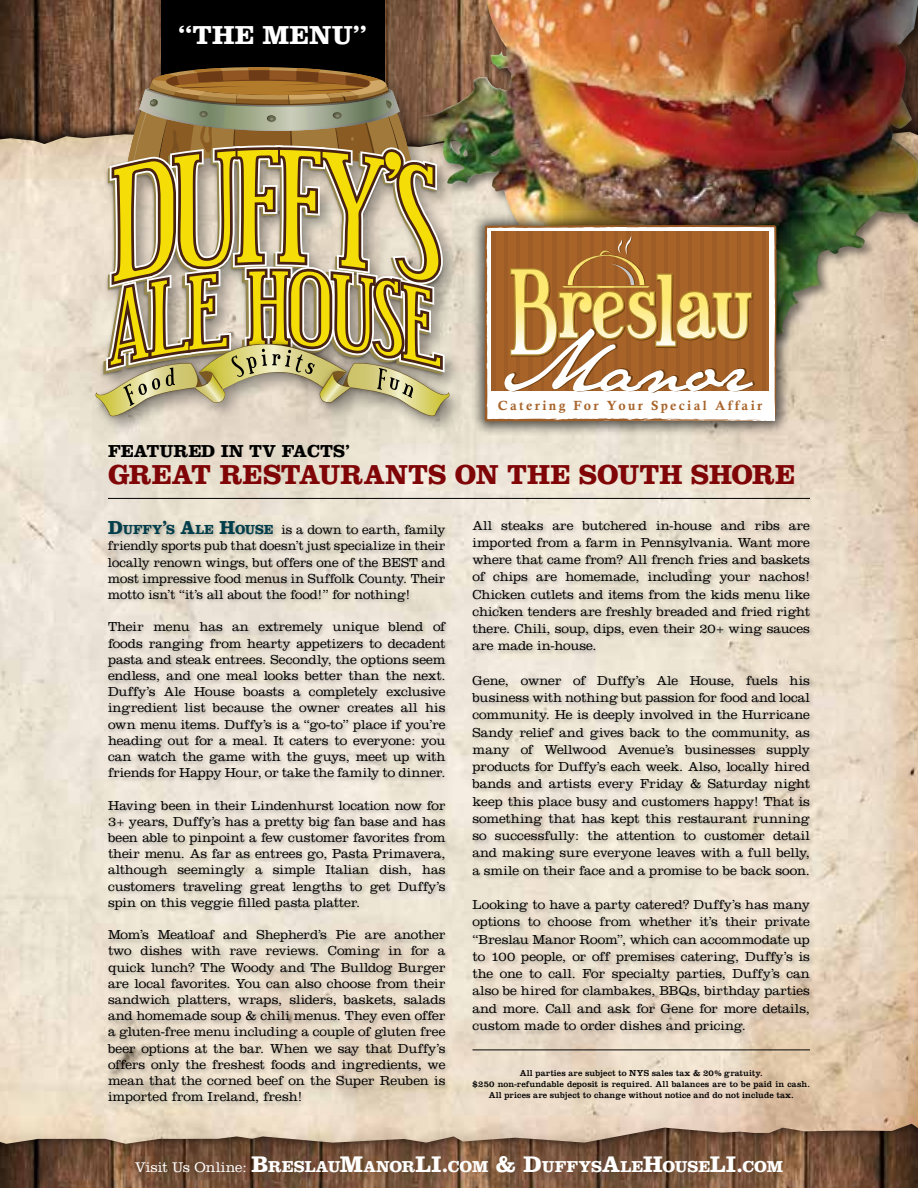
<style>
.page{position:relative;width:918px;height:1188px;background:#fff}
.page>*{position:absolute;margin:0;border:0;box-sizing:border-box;transform-origin:0 0}
.t1{font:700 28.5px "Clarendon";letter-spacing:-.005em;color:#800507}
.t2{font:700 27px "Clarendon";letter-spacing:.005em;color:#fff}
.t3{font:700 18px "Clarendon";color:#000}
.t4{font:700 16.5px "Clarendon";letter-spacing:-.005em;color:#fff}
.t5{font:300 13.5px/16.2px "Clarendon";letter-spacing:-.005em;color:#000;text-align:justify}
.t6{font:13.2px "Calis MT Bol";letter-spacing:.18em;color:#a86329}
.t7{font:9px/10.8px "Clarendon";letter-spacing:.015em;color:#000;text-align:center}
.s1{font-weight:700;font-size:19.5px;color:#003d4a}
.s2{font-weight:700;font-size:13.65px;color:#003d4a}
.s3{font-weight:300;font-size:14.55px}
.s4{font-size:23.4px}
</style>
<div class="page">
<img style="left:0;top:0;width:410px;height:117px">
<img style="left:0;top:1152px;width:918px;height:36px">
<img style="left:0;top:132px;width:918px;height:1012px">
<img style="left:410px;top:0;width:508px;height:339px">
<div style="left:106px;top:519px;width:709px;height:589px;background:#000;opacity:.25"></div>
<div style="left:161px;top:0;width:223px;height:124px;background:#000"></div>
<div style="left:90px;top:61px;width:378px;height:378px;background:#000;opacity:.35"></div>
<img style="left:95px;top:67px;width:356px;height:359px">
<hr style="left:108px;top:498px;width:702px;height:1px;background:#000">
<div style="left:470px;top:211px;width:321px;height:225px;background:#000;opacity:.65"></div>
<svg style="left:484px;top:225px;width:294px;height:197px"></svg>
<div style="left:491px;top:231px;width:277px;height:160px;background:#9e5d26"></div>
<div style="left:496px;top:231px;width:7px;height:160px;background:#a86329"></div>
<div style="left:754px;top:231px;width:7px;height:160px;background:#a86329"></div>
<hr style="left:766px;top:231px;width:3px;height:160px;background:#a86329">
<svg style="left:504px;top:225px;width:251px;height:167px"></svg>
<hr style="left:472px;top:1050px;width:338px;height:1px;background:#000">
<h2 class="t2" style="left:179px;top:19px;width:190px">“THE MENU”</h2>
<p class="t6" style="left:498px;top:398px;width:266px">Catering For Your Special Affair</p>
<h3 class="t3" style="left:108px;top:440px;width:244px">FEATURED IN TV FACTS’</h3>
<h1 class="t1" style="left:108px;top:457px;width:492px">GREAT RESTAURANTS ON THE SOU</h1>
<h1 class="t1" style="left:639px;top:457px;width:156px">TH SHORE</h1>
<p class="t5" style="left:108px;top:522px;width:339px"><span class="s1">D</span><span class="s2">UFFY</span><span class="s1">’</span><span class="s2">S</span> <span class="s1">A</span><span class="s2">LE</span> <span class="s1">H</span><span class="s2">OUSE</span> is a down to earth, family friendly sports pub that doesn’t just specialize in their locally renown wings, but offers one of the BEST and most impressive food menus in Suffolk County. Their motto isn’t “it’s all about the food!” for nothing!</p>
<p class="t5" style="left:108px;top:619px;width:339px">Their menu has an extremely unique blend of foods ranging from hearty appetizers to decadent pasta and steak entrees. Secondly, the options seem endless, and one meal looks better than the next.<br>Duffy’s Ale House boasts a completely exclusive ingredient list because the owner creates all his own menu items. Duffy’s is a “go-to” place if you’re heading out for a meal. It caters to everyone: you can watch the game with the guys, meet up with friends for Happy Hour, or take the family to dinner.</p>
<p class="t5" style="left:108px;top:797px;width:339px">Having been in their Lindenhurst location now for 3+ years, Duffy’s has a pretty big fan base and has been able to pinpoint a few customer favorites from their menu. As far as entrees go, Pasta Primavera, although seemingly a simple Italian dish, has customers traveling great lengths to get Duffy’s spin on this veggie filled pasta platter.</p>
<p class="t5" style="left:108px;top:927px;width:339px">Mom’s Meatloaf and Shepherd’s Pie are another two dishes with rave reviews. Coming in for a quick lunch? The Woody and The Bulldog Burger are local favorites. You can also choose from their sandwich platters, wraps, sliders, baskets, salads and homemade soup &amp; chili menus. They even offer a gluten-free menu including a couple of gluten free beer options at the bar. When we say that Duffy’s offers only the freshest foods and ingredients, we mean that the corned beef on the Super Reuben is imported from Ireland, fresh!</p>
<p class="t5" style="left:472px;top:517px;width:339px;line-height:17.2px">All steaks are butchered in-house and ribs are imported from a farm in Pennsylvania. Want more where that came from? All french fries and baskets of chips are homemade, including your nachos!<br>Chicken cutlets and items from the kids menu like chicken tenders are freshly breaded and fried right there. Chili, soup, dips, even their 20+ wing sauces are made in-house.</p>
<p class="t5" style="left:472px;top:672px;width:339px;line-height:17.2px">Gene, owner of Duffy’s Ale House, fuels his business with nothing but passion for food and local community. He is deeply involved in the Hurricane Sandy relief and gives back to the community, as many of Wellwood Avenue’s businesses supply products for Duffy’s each week. Also, locally hired bands and artists every Friday &amp; Saturday night keep this place busy and customers happy! That is something that has kept this restaurant running so successfully: the attention to customer detail and making sure everyone leaves with a full belly, a smile on their face and a promise to be back soon.</p>
<p class="t5" style="left:472px;top:896px;width:339px;line-height:17.2px">Looking to have a party catered? Duffy’s has many options to choose from whether it’s their private “Breslau Manor Room”, which can accommodate up to 100 people, or off premises catering, Duffy’s is the one to call. For specialty parties, Duffy’s can also be hired for clambakes, BBQs, birthday parties and more. Call and ask for Gene for more details, custom made to order dishes and pricing.</p>
<p class="t7" style="left:472px;top:1068px;width:339px">All parties are subject to NYS sales tax &amp; 20% gratuity.<br>$250 non-refundable deposit is required. All balances are to be paid in cash.<br>All prices are subject to change without notice and do not include tax.</p>
<p class="t4" style="left:135px;top:1156px;width:649px"><span class="s3">Visit Us Online:</span> <span class="s4">B</span>RESLAU<span class="s4">M</span>ANOR<span class="s4">LI.</span>COM <span class="s4">&amp; D</span>UFFYS<span class="s4">A</span>LE<span class="s4">H</span>OUSE<span class="s4">LI.</span>COM</p>
</div>
